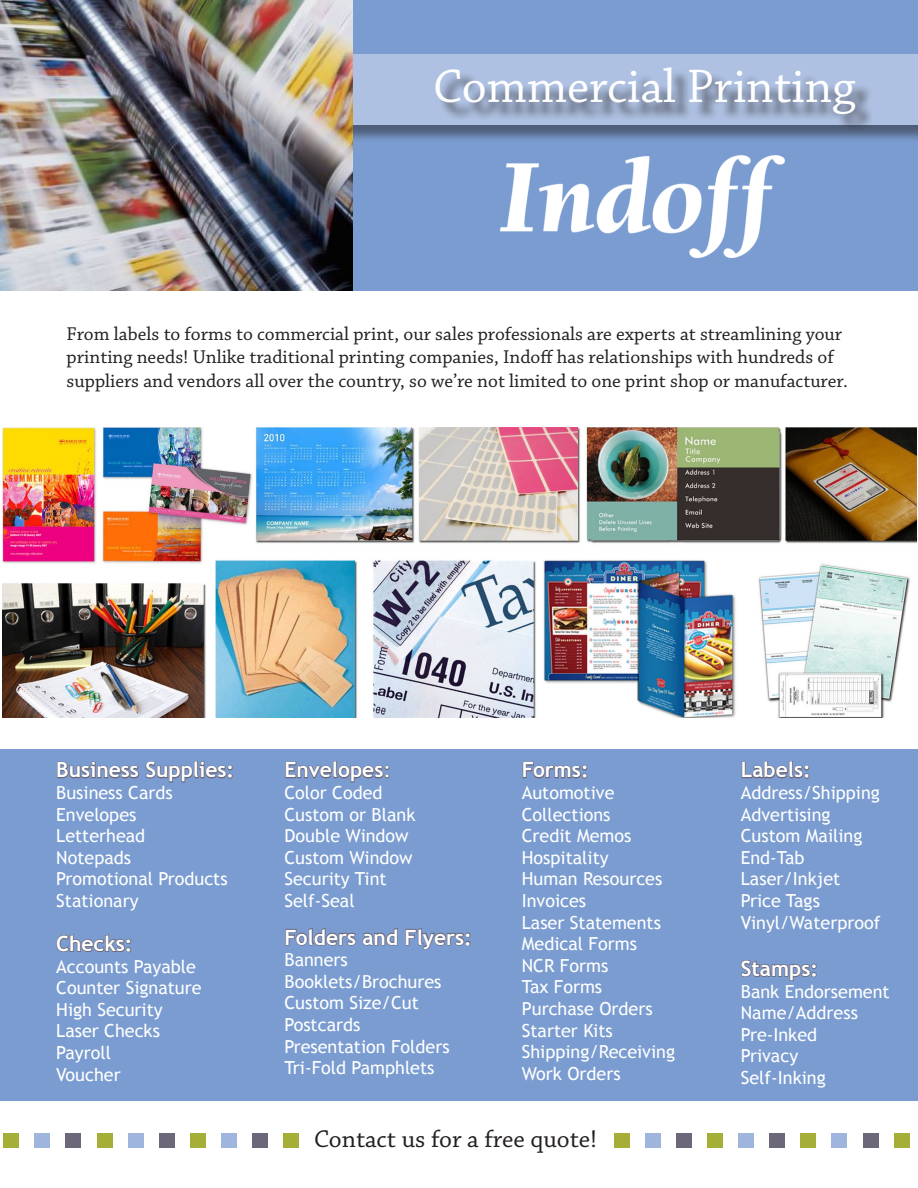
<style>
.page{position:relative;width:918px;height:1188px;background:#fff}
.page>*{position:absolute;margin:0;border:0;box-sizing:border-box;transform-origin:0 0}
.t1{font:49.5px "Chaparral Pro";color:#fff}
.t2{font:25.5px "Chaparral Pro";color:#231f20}
.t3{font:700 21px "Trebuchet MS";color:#fff}
.t4{font:19.5px/23.4px "Chaparral Pro";color:#231f20}
.t5{font:18px/21.6px "Trebuchet MS";color:#fff}
.s1{font-weight:400}
</style>
<div class="page">
<div style="left:0;top:0;width:918px;height:290px;background:#7a9cd0"></div>
<div style="left:0;top:56px;width:918px;height:87px;background:#231f20;opacity:.75"></div>
<div style="left:0;top:54px;width:918px;height:70px;background:#aec1e2"></div>
<div style="left:438px;top:70px;width:435px;height:62px;background:#231f20;opacity:.75"></div>
<img style="left:500px;top:155px;width:285px;height:103px">
<img style="left:0;top:0;width:352px;height:290px">
<img style="left:2px;top:428px;width:915px;height:290px">
<div style="left:0;top:750px;width:918px;height:351px;background:#7a9cd0"></div>
<svg style="left:56px;top:934px;width:75px;height:19px"></svg>
<svg style="left:741px;top:761px;width:69px;height:18px"></svg>
<svg style="left:285px;top:928px;width:113px;height:18px"></svg>
<svg style="left:405px;top:928px;width:66px;height:22px"></svg>
<svg style="left:57px;top:761px;width:176px;height:22px"></svg>
<svg style="left:285px;top:761px;width:105px;height:22px"></svg>
<svg style="left:522px;top:761px;width:66px;height:18px"></svg>
<svg style="left:740px;top:960px;width:77px;height:21px"></svg>
<div style="left:3px;top:1134px;width:16px;height:14px;background:#a5af38"></div>
<div style="left:34px;top:1134px;width:16px;height:14px;background:#a0b5dd"></div>
<div style="left:66px;top:1134px;width:15px;height:14px;background:#6c687a"></div>
<div style="left:97px;top:1134px;width:15px;height:14px;background:#a5af38"></div>
<div style="left:128px;top:1134px;width:16px;height:14px;background:#a0b5dd"></div>
<div style="left:159px;top:1134px;width:16px;height:14px;background:#6c687a"></div>
<div style="left:190px;top:1134px;width:16px;height:14px;background:#a5af38"></div>
<div style="left:221px;top:1134px;width:16px;height:14px;background:#a0b5dd"></div>
<div style="left:252px;top:1134px;width:16px;height:14px;background:#6c687a"></div>
<div style="left:284px;top:1134px;width:15px;height:14px;background:#a5af38"></div>
<div style="left:614px;top:1134px;width:15px;height:14px;background:#a5af38"></div>
<div style="left:645px;top:1134px;width:16px;height:14px;background:#a0b5dd"></div>
<div style="left:676px;top:1134px;width:16px;height:14px;background:#6c687a"></div>
<div style="left:707px;top:1134px;width:16px;height:14px;background:#a5af38"></div>
<div style="left:738px;top:1134px;width:16px;height:14px;background:#a0b5dd"></div>
<div style="left:769px;top:1134px;width:16px;height:14px;background:#6c687a"></div>
<div style="left:800px;top:1134px;width:16px;height:14px;background:#a5af38"></div>
<div style="left:832px;top:1134px;width:15px;height:14px;background:#a0b5dd"></div>
<div style="left:863px;top:1134px;width:15px;height:14px;background:#6c687a"></div>
<div style="left:894px;top:1134px;width:16px;height:14px;background:#a5af38"></div>
<h1 class="t1" style="left:433px;top:59px;width:424px">Commercial Printing</h1>
<p class="t4" style="left:67px;top:323px;width:783px">From labels to forms to commercial print, our sales professionals are experts at streamlining your printing needs! Unlike traditional printing companies, Indoff has relationships with hundreds of suppliers and vendors all over the country, so we’re not limited to one print shop or manufacturer.</p>
<p class="t3" style="left:56px;top:757px;width:180px">Business Supplies:</p>
<p class="t5" style="left:56px;top:782px;width:173px">Business Cards<br>Envelopes<br>Letterhead<br>Notepads<br>Promotional Products<br>Stationary</p>
<p class="t3" style="left:56px;top:930px;width:78px">Checks:</p>
<p class="t5" style="left:56px;top:956px;width:147px">Accounts Payable<br>Counter Signature<br>High Security<br>Laser Checks<br>Payroll<br>Voucher</p>
<p class="t3" style="left:284px;top:757px;width:108px">Envelopes<span class="s1">:</span></p>
<p class="t5" style="left:284px;top:782px;width:132px">Color Coded<br>Custom or Blank<br>Double Window<br>Custom Window<br>Security Tint<br>Self-Seal</p>
<p class="t3" style="left:284px;top:924px;width:189px">Folders and Flyers:</p>
<p class="t5" style="left:284px;top:949px;width:167px">Banners<br>Booklets/Brochures<br>Custom Size/Cut<br>Postcards<br>Presentation Folders<br>Tri-Fold Pamphlets</p>
<p class="t3" style="left:522px;top:757px;width:68px">Forms:</p>
<p class="t5" style="left:522px;top:782px;width:155px">Automotive<br>Collections<br>Credit Memos<br>Hospitality<br>Human Resources<br>Invoices<br>Laser Statements<br>Medical Forms<br>NCR Forms<br>Tax Forms<br>Purchase Orders<br>Starter Kits<br>Shipping/Receiving<br>Work Orders</p>
<h2 class="t2" style="left:314px;top:1124px;width:285px">Contact us for a free quote!</h2>
<p class="t3" style="left:741px;top:757px;width:72px">Labels:</p>
<p class="t5" style="left:741px;top:782px;width:141px">Address/Shipping<br>Advertising<br>Custom Mailing<br>End-Tab<br>Laser/Inkjet<br>Price Tags<br>Vinyl/Waterproof</p>
<p class="t3" style="left:741px;top:955px;width:79px">Stamps:</p>
<p class="t5" style="left:741px;top:981px;width:150px">Bank Endorsement<br>Name/Address<br>Pre-Inked<br>Privacy<br>Self-Inking</p>
</div>
